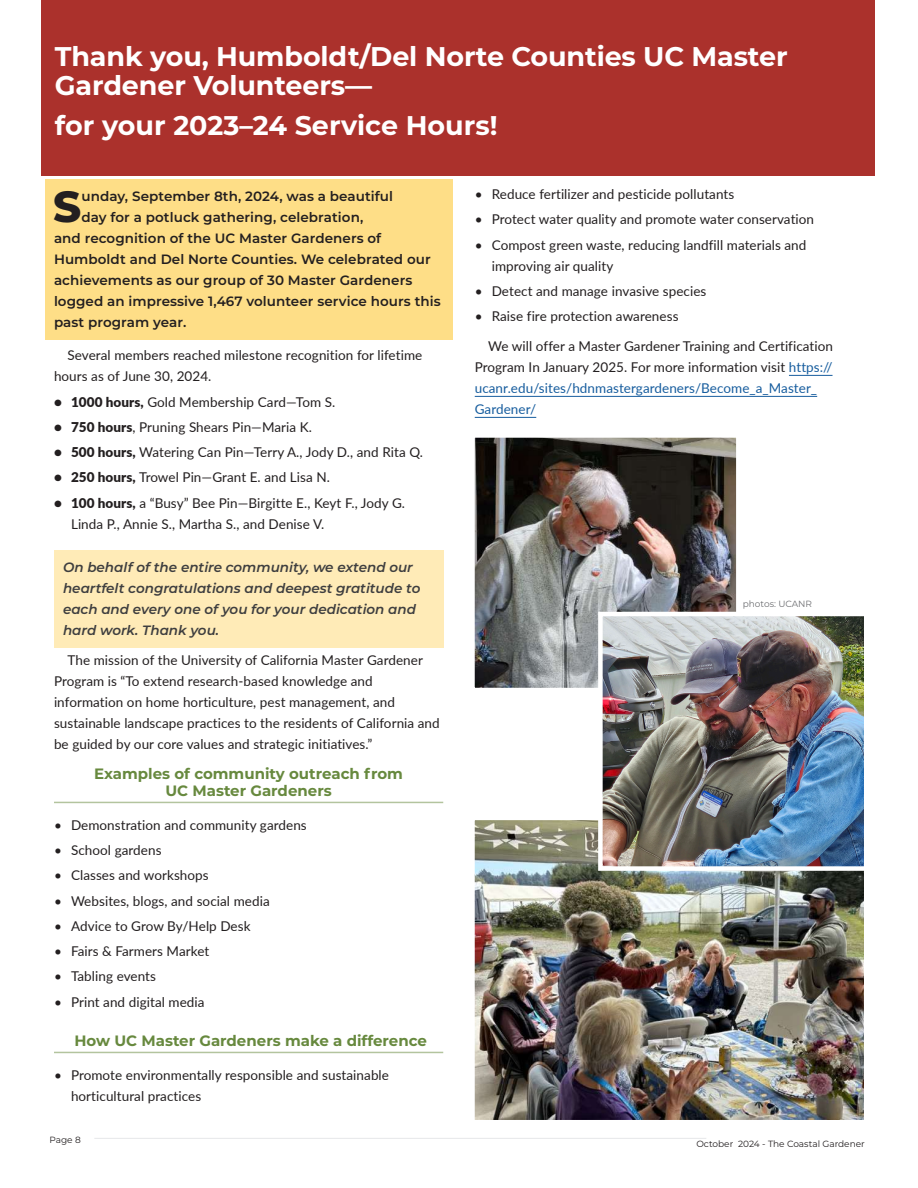
<style>
.page{position:relative;width:918px;height:1188px;background:#fff}
.page>*{position:absolute;margin:0;border:0;box-sizing:border-box;transform-origin:0 0}
.t1{font:800 43.5px "Montserrat";color:#231f20}
.t2{font:700 27px/28.5px "Montserrat";letter-spacing:-.005em;color:#fff}
.t3{font:700 15px/16.5px "Montserrat";color:#67893e;text-align:center}
.t4{font:13.5px/21px "Lato";letter-spacing:.005em;color:#231f20}
.t5{font:600 13.5px "Montserrat";letter-spacing:.005em;color:#231f20}
.t6{font:italic 600 13.5px/21px "Montserrat";color:#3e3e3f}
.t7{font:9px "Montserrat";color:#231f20}
.t8{font:9px "Montserrat";color:#6d6e71}
.s1{font-weight:900}
.s2{color:#175d9e}
</style>
<div class="page">
<hr style="left:94px;top:1138px;width:612px;height:1px;background:#e6e7e9">
<div style="left:45px;top:179px;width:407px;height:161px;background:#fede87"></div>
<div style="left:54px;top:550px;width:389px;height:98px;background:#ffebb7"></div>
<hr style="left:54px;top:802px;width:389px;height:1px;background:#b3c49e">
<hr style="left:54px;top:1052px;width:389px;height:1px;background:#b3c49e">
<hr style="left:789px;top:375px;width:44px;height:1px;background:#175d9e">
<hr style="left:475px;top:396px;width:342px;height:1px;background:#175d9e">
<hr style="left:475px;top:417px;width:61px;height:1px;background:#175d9e">
<div style="left:41px;top:0;width:834px;height:176px;background:#ab312c"></div>
<img style="left:474px;top:437px;width:263px;height:251px">
<img style="left:474px;top:820px;width:390px;height:300px">
<img style="left:596px;top:610px;width:268px;height:263px">
<h2 class="t2" style="left:55px;top:43px;width:734px">Thank you, Humboldt/Del Norte Counties UC Master<br>Gardener Volunteers—</h2>
<h2 class="t2" style="left:55px;top:112px;width:444px">for your 2023–24 Service Hours!</h2>
<h1 class="t1" style="left:53px;top:187px;width:30px">S</h1>
<p class="t5" style="left:81px;top:190px;width:313px">unday, September 8th, 2024, was a beautiful</p>
<p class="t5" style="left:81px;top:211px;width:283px">day for a potluck gathering, celebration,</p>
<p class="t5" style="left:54px;top:232px;width:329px">and recognition of the UC Master Gardeners of</p>
<p class="t5" style="left:54px;top:253px;width:378px">Humboldt and Del Norte Counties. We celebrated our</p>
<p class="t5" style="left:54px;top:274px;width:360px">achievements as our group of 30 Master Gardeners</p>
<p class="t5" style="left:54px;top:295px;width:388px">logged an impressive 1,467 volunteer service hours this</p>
<p class="t5" style="left:54px;top:316px;width:134px">past program year.</p>
<p class="t4" style="left:54px;top:346px;width:370px;text-indent:14px">Several members reached milestone recognition for lifetime hours as of June 30, 2024.</p>
<p class="t4" style="left:54px;top:392px;width:283px"><span class="s1">• 1000 hours,</span> Gold Membership Card—Tom S.</p>
<p class="t4" style="left:54px;top:417px;width:260px"><span class="s1">• 750 hours</span>, Pruning Shears Pin—Maria K.</p>
<p class="t4" style="left:54px;top:443px;width:371px"><span class="s1">• 500 hours,</span> Watering Can Pin—Terry A., Jody D., and Rita Q.</p>
<p class="t4" style="left:54px;top:468px;width:277px"><span class="s1">• 250 hours,</span> Trowel Pin—Grant E. and Lisa N.</p>
<p class="t4" style="left:71px;top:493px;width:336px;text-indent:-17px"><span class="s1">• 100 hours,</span> a “Busy” Bee Pin—Birgitte E., Keyt F., Jody G.<br>Linda P., Annie S., Martha S., and Denise V.</p>
<p class="t6" style="left:63px;top:558px;width:359px">On behalf of the entire community, we extend our heartfelt congratulations and deepest gratitude to each and every one of you for your dedication and hard work. Thank you.</p>
<p class="t4" style="left:54px;top:651px;width:387px;text-indent:14px">The mission of the University of California Master Gardener Program is “To extend research-based knowledge and information on home horticulture, pest management, and sustainable landscape practices to the residents of California and be guided by our core values and strategic initiatives.”</p>
<p class="t3" style="left:94px;top:766px;width:310px">Examples of community outreach from<br>UC Master Gardeners</p>
<p class="t4" style="left:54px;top:815px;width:254px">• Demonstration and community gardens</p>
<p class="t4" style="left:54px;top:841px;width:109px">• School gardens</p>
<p class="t4" style="left:54px;top:866px;width:156px">• Classes and workshops</p>
<p class="t4" style="left:54px;top:891px;width:217px">• Websites, blogs, and social media</p>
<p class="t4" style="left:54px;top:916px;width:198px">• Advice to Grow By/Help Desk</p>
<p class="t4" style="left:54px;top:942px;width:157px">• Fairs &amp; Farmers Market</p>
<p class="t4" style="left:54px;top:967px;width:104px">• Tabling events</p>
<p class="t4" style="left:54px;top:992px;width:152px">• Print and digital media</p>
<p class="t3" style="left:74px;top:1033px;width:354px">How UC Master Gardeners make a difference</p>
<p class="t4" style="left:71px;top:1065px;width:320px;text-indent:-17px">• Promote environmentally responsible and sustainable horticultural practices</p>
<p class="t7" style="left:50px;top:1135px;width:33px">Page 8</p>
<p class="t4" style="left:475px;top:185px;width:261px">• Reduce fertilizer and pesticide pollutants</p>
<p class="t4" style="left:475px;top:210px;width:341px">• Protect water quality and promote water conservation</p>
<p class="t4" style="left:492px;top:235px;width:316px;text-indent:-17px">• Compost green waste, reducing landfill materials and improving air quality</p>
<p class="t4" style="left:475px;top:281px;width:233px">• Detect and manage invasive species</p>
<p class="t4" style="left:475px;top:307px;width:205px">• Raise fire protection awareness</p>
<p class="t4" style="left:475px;top:337px;width:360px;text-indent:14px">We will offer a Master Gardener Training and Certification Program In January 2025. For more information visit <span class="s2">https:// ucanr.edu/sites/hdnmastergardeners/Become_a_Master_ Gardener/</span></p>
<p class="t8" style="left:743px;top:599px;width:71px">photos: UCANR</p>
<p class="t7" style="left:696px;top:1139px;width:170px">October 2024 - The Coastal Gardener</p>
</div>
